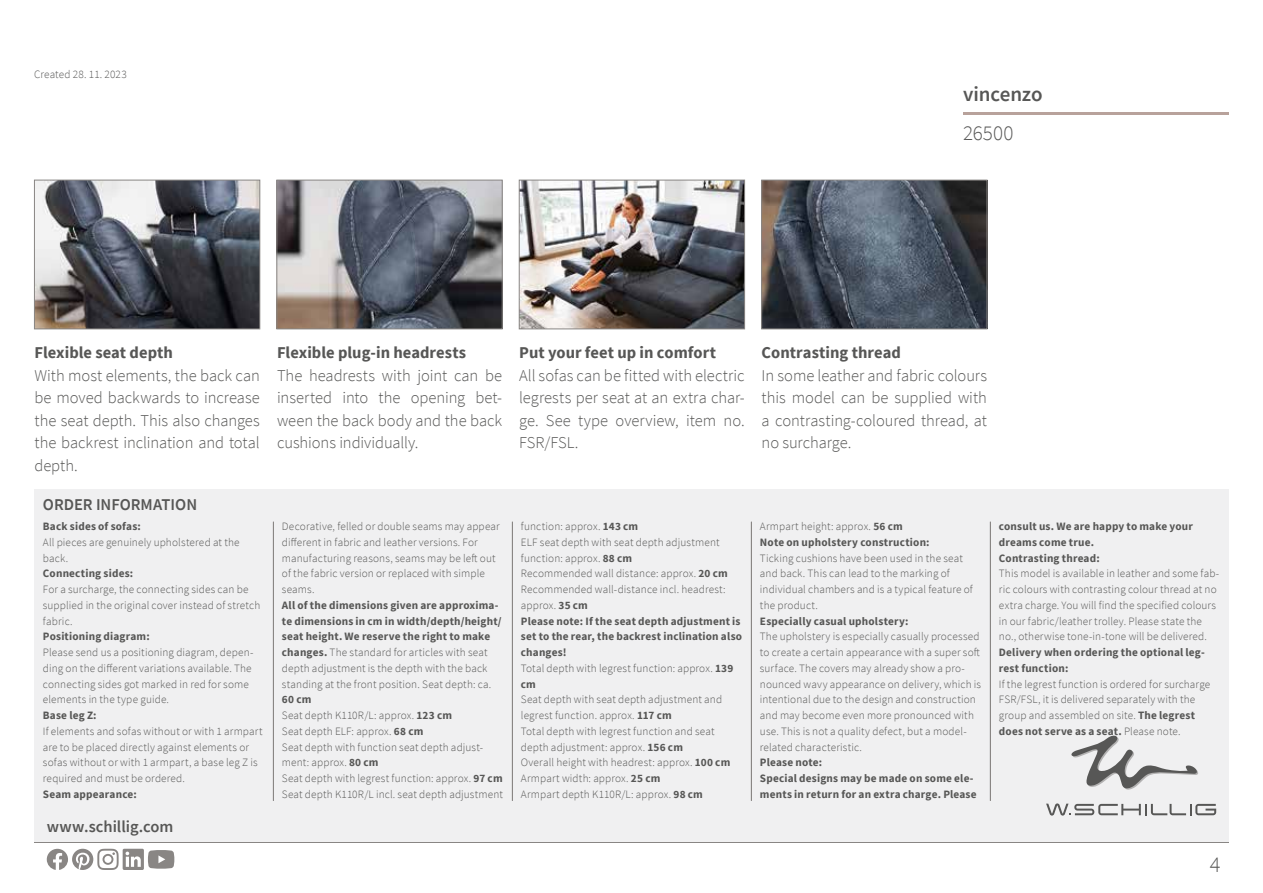
<style>
.page{position:relative;width:1263px;height:893px;background:#fff}
.page>*{position:absolute;margin:0;border:0;box-sizing:border-box;transform-origin:0 0}
.t1{font:300 22.5px "Source Sans Pro";color:#575756}
.t2{font:600 21px "Source Sans Pro";letter-spacing:-.01em;color:#575756}
.t3{font:300 21px "Source Sans Pro";letter-spacing:.005em;color:#575756}
.t4{font:300 16.5px/22.5px "Source Sans Pro";letter-spacing:-.005em;color:#575756;text-align:justify}
.t5{font:700 16.5px "Source Sans Pro";color:#575756}
.t6{font:600 16.5px "Source Sans Pro";color:#575756}
.t7{font:300 11.25px/15.8px "Source Sans Pro";letter-spacing:.01em;color:#575756}
.t8{font:700 11.25px/15.8px "Source Sans Pro";letter-spacing:.015em;color:#575756}
.s1{font-weight:300}
.s2{font-weight:700}
</style>
<div class="page">
<hr style="left:34px;top:842px;width:1195px;height:1px;background:#898684">
<hr style="left:963px;top:113px;width:266px;height:2px;background:#b8a29b">
<div style="left:34px;top:489px;width:1195px;height:353px;background:#f0f0f1"></div>
<hr style="left:273px;top:522px;width:1px;height:279px;background:#898684">
<hr style="left:512px;top:522px;width:1px;height:279px;background:#898684">
<hr style="left:751px;top:522px;width:1px;height:279px;background:#898684">
<hr style="left:990px;top:522px;width:1px;height:279px;background:#898684">
<img style="left:36px;top:182px;width:222px;height:145px">
<div style="left:34px;top:180px;width:226px;height:149px;border:1px solid #898684"></div>
<img style="left:278px;top:182px;width:223px;height:145px">
<div style="left:276px;top:180px;width:227px;height:149px;border:1px solid #898684"></div>
<img style="left:521px;top:182px;width:222px;height:145px">
<div style="left:519px;top:180px;width:226px;height:149px;border:1px solid #898684"></div>
<img style="left:763px;top:182px;width:222px;height:145px">
<div style="left:761px;top:180px;width:226px;height:149px;border:1px solid #898684"></div>
<svg style="left:47px;top:849px;width:127px;height:21px"></svg>
<svg style="left:1071px;top:736px;width:127px;height:54px"></svg>
<svg style="left:1046px;top:803px;width:170px;height:13px"></svg>
<p class="t7" style="left:34px;top:66px;width:94px">Created 28. 11. 2023</p>
<h2 class="t2" style="left:963px;top:80px;width:81px">vincenzo</h2>
<h2 class="t3" style="left:963px;top:120px;width:52px">26500</h2>
<h3 class="t5" style="left:34px;top:342px;width:140px">Flexible seat depth</h3>
<h3 class="t4" style="left:34px;top:364px;width:227px">With most elements, the back can be moved backwards to increase the seat depth. This also changes the backrest inclination and total depth.</h3>
<h3 class="t6" style="left:43px;top:494px;width:156px">ORDER INFORMATION</h3>
<p class="t8" style="left:43px;top:518px;width:99px">Back sides of sofas:</p>
<p class="t7" style="left:43px;top:534px;width:198px">All pieces are genuinely upholstered at the back.</p>
<p class="t8" style="left:43px;top:566px;width:92px">Connecting sides:</p>
<p class="t7" style="left:43px;top:582px;width:219px">For a surcharge, the connecting sides can be supplied in the original cover instead of stretch fabric.</p>
<p class="t8" style="left:43px;top:629px;width:108px">Positioning diagram:</p>
<p class="t7" style="left:43px;top:645px;width:212px">Please send us a positioning diagram, depen&shy;ding on the different variations available. The connecting sides got marked in red for some elements in the type guide.</p>
<p class="t8" style="left:43px;top:707px;width:55px">Base leg Z:</p>
<p class="t7" style="left:43px;top:723px;width:221px">If elements and sofas without or with 1 armpart are to be placed directly against elements or sofas without or with 1 armpart, a base leg Z is required and must be ordered.</p>
<p class="t8" style="left:43px;top:786px;width:96px">Seam appearance:</p>
<h3 class="t6" style="left:47px;top:816px;width:128px">www.schillig.com</h3>
<h3 class="t5" style="left:277px;top:342px;width:191px">Flexible plug-in headrests</h3>
<h3 class="t4" style="left:277px;top:364px;width:227px">The headrests with joint can be inserted into the opening bet&shy;ween the back body and the back cushions individually.</h3>
<p class="t7" style="left:282px;top:519px;width:219px">Decorative, felled or double seams may appear different in fabric and leather versions. For manufacturing reasons, seams may be left out of the fabric version or replaced with simple seams.</p>
<p class="t8" style="left:282px;top:597px;width:221px">All of the dimensions given are approxima&shy;te dimensions in cm in width/depth/height/ seat height. We reserve the right to make changes. <span class="s1">The standard for articles with seat depth adjustment is the depth with the back standing at the front position. Seat depth: ca.</span></p>
<p class="t7" style="left:282px;top:692px;width:223px"><span class="s2">60 cm<br></span>Seat depth K110R/L: approx. <span class="s2">123 cm<br></span>Seat depth ELF: approx. <span class="s2">68 cm<br></span>Seat depth with function seat depth adjust&shy;ment: approx. <span class="s2">80 cm<br></span>Seat depth with legrest function: approx. <span class="s2">97 cm<br></span>Seat depth K110R/L incl. seat depth adjustment</p>
<h3 class="t5" style="left:519px;top:342px;width:198px">Put your feet up in comfort</h3>
<h3 class="t4" style="left:519px;top:364px;width:227px">All sofas can be fitted with electric legrests per seat at an extra char&shy;ge. See type overview, item no.<br>FSR/FSL.</h3>
<h3 class="t5" style="left:762px;top:342px;width:141px">Contrasting thread</h3>
<h3 class="t4" style="left:762px;top:364px;width:227px">In some leather and fabric colours this model can be supplied with a contrasting-coloured thread, at no surcharge.</h3>
<p class="t7" style="left:521px;top:519px;width:223px">function: approx. <span class="s2">143 cm<br></span>ELF seat depth with seat depth adjustment function: approx. <span class="s2">88 cm<br></span>Recommended wall distance: approx. <span class="s2">20 cm<br></span>Recommended wall-distance incl. headrest: approx. <span class="s2">35 cm<br>Please note: If the seat depth adjustment is set to the rear, the backrest inclination also changes!<br></span>Total depth with legrest function: approx. <span class="s2">139 cm</span></p>
<p class="t7" style="left:521px;top:692px;width:211px">Seat depth with seat depth adjustment and legrest function. approx. <span class="s2">117 cm<br></span>Total depth with legrest function and seat depth adjustment: approx. <span class="s2">156 cm<br></span>Overall height with headrest: approx. <span class="s2">100 cm </span>Armpart width: approx. <span class="s2">25 cm<br></span>Armpart depth K110R/L: approx. <span class="s2">98 cm</span></p>
<p class="t8" style="left:760px;top:518px;width:171px"><span class="s1">Armpart height: approx.</span> 56 cm<br>Note on upholstery construction:</p>
<p class="t7" style="left:760px;top:550px;width:214px">Ticking cushions have been used in the seat and back. This can lead to the marking of individual chambers and is a typical feature of the product.</p>
<p class="t8" style="left:760px;top:613px;width:150px">Especially casual upholstery:</p>
<p class="t7" style="left:760px;top:629px;width:223px">The upholstery is especially casually processed to create a certain appearance with a super soft surface. The covers may already show a pro&shy;nounced wavy appearance on delivery, which is intentional due to the design and construction and may become even more pronounced with use. This is not a quality defect, but a model&shy;related characteristic.</p>
<p class="t8" style="left:760px;top:755px;width:218px">Please note:<br>Special designs may be made on some ele&shy;ments in return for an extra charge. Please</p>
<p class="t8" style="left:999px;top:518px;width:196px">consult us. We are happy to make your dreams come true.<br>Contrasting thread:</p>
<p class="t7" style="left:999px;top:566px;width:222px">This model is available in leather and some fab&shy;ric colours with contrasting colour thread at no extra charge. You will find the specified colours in our fabric/leather trolley. Please state the no., otherwise tone-in-tone will be delivered.</p>
<p class="t8" style="left:999px;top:644px;width:207px">Delivery when ordering the optional leg&shy;rest function:</p>
<p class="t7" style="left:999px;top:676px;width:213px">If the legrest function is ordered for surcharge FSR/FSL, it is delivered separately with the group and assembled on site. <span class="s2">The legrest does not serve as a seat.</span> Please note.</p>
<h1 class="t1" style="left:1210px;top:850px;width:12px">4</h1>
</div>
